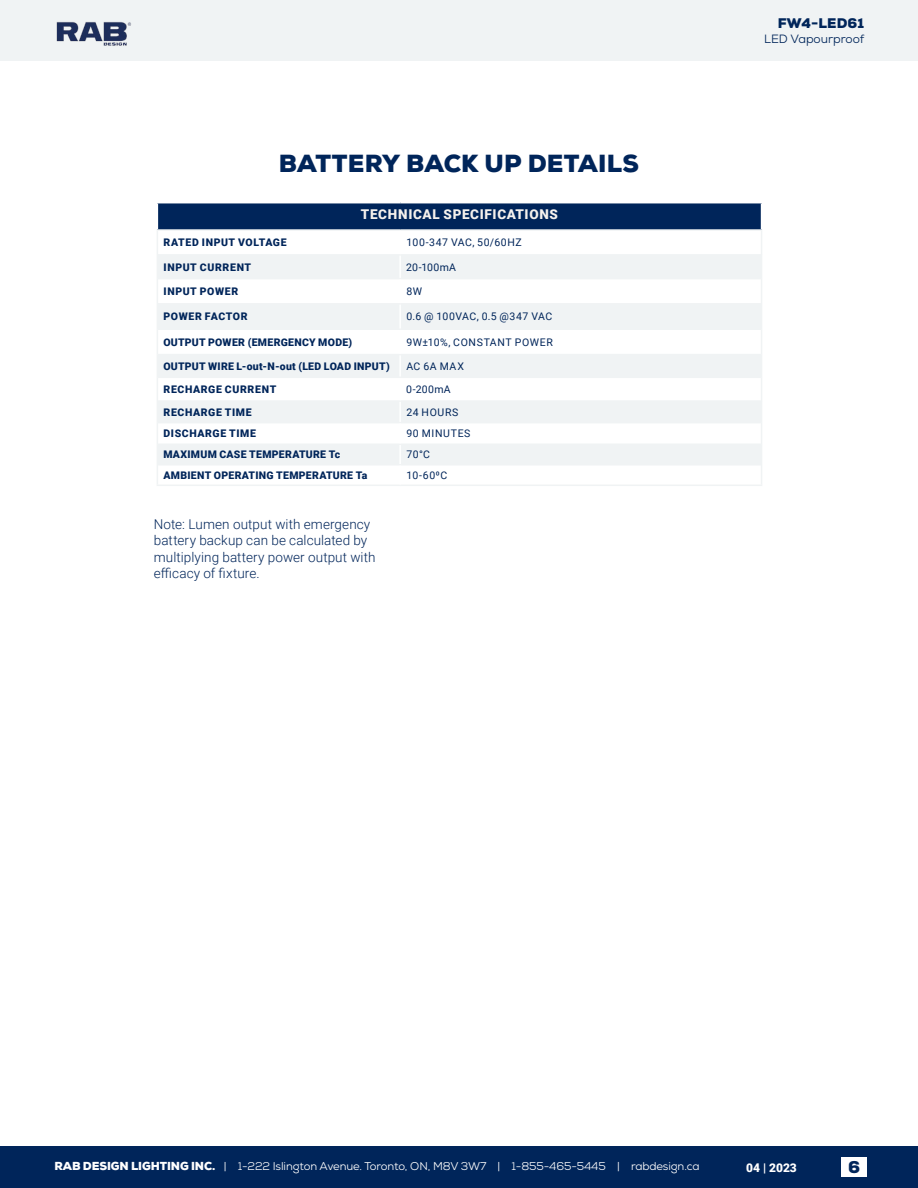
<style>
.page{position:relative;width:918px;height:1188px;background:#fff}
.page>*{position:absolute;margin:0;border:0;box-sizing:border-box;transform-origin:0 0}
.t1{font:900 24px "Nexa";letter-spacing:.005em;color:#00255a}
.t2{font:900 16.5px "Nexa";color:#00255a}
.t3{font:300 13.5px/16.5px "Roboto";letter-spacing:.005em;color:#00255a}
.t4{font:900 13.5px "Roboto";letter-spacing:.05em;color:#f5f1ed}
.t5{font:900 13.5px "Nexa";letter-spacing:.01em;color:#00255a}
.t6{font:12px "Nexa";color:#00255a}
.t7{font:900 12px "Roboto";color:#fff}
.t8{font:11.25px "Nexa";letter-spacing:-.01em;color:#fff}
.t9{font:900 10.5px "Roboto";letter-spacing:.04em;color:#00255a}
.t10{font:10.5px "Roboto";letter-spacing:.06em;color:#00255a}
.t11{font:900 10.5px "Roboto";letter-spacing:.06em;color:#00255a}
.t12{font:900 10.5px "Roboto";letter-spacing:.02em;color:#00255a}
.s1{font-weight:900}
</style>
<div class="page">
<div style="left:0;top:1147px;width:918px;height:41px;background:#00255a"></div>
<div style="left:0;top:0;width:918px;height:60px;background:#f0f3f4"></div>
<img style="left:56px;top:22px;width:75px;height:24px">
<div style="left:841px;top:1158px;width:26px;height:19px;background:#fff"></div>
<div style="left:157px;top:203px;width:605px;height:27px;background:#00255a"></div>
<svg style="left:158px;top:256px;width:603px;height:208px;fill:#f0f3f4"></svg>
<hr style="left:157px;top:229px;width:243px;height:2px;background:#f0f3f4">
<hr style="left:400px;top:229px;width:362px;height:2px;background:#f0f3f4">
<hr style="left:158px;top:254px;width:242px;height:2px;background:#f0f3f4">
<hr style="left:400px;top:254px;width:361px;height:2px;background:#f0f3f4">
<hr style="left:158px;top:278px;width:242px;height:1px;background:#f0f3f4">
<hr style="left:400px;top:278px;width:361px;height:1px;background:#f0f3f4">
<hr style="left:158px;top:303px;width:242px;height:2px;background:#f0f3f4">
<hr style="left:400px;top:303px;width:361px;height:2px;background:#f0f3f4">
<hr style="left:158px;top:328px;width:242px;height:2px;background:#f0f3f4">
<hr style="left:400px;top:328px;width:361px;height:2px;background:#f0f3f4">
<hr style="left:158px;top:354px;width:242px;height:1px;background:#f0f3f4">
<hr style="left:400px;top:354px;width:361px;height:1px;background:#f0f3f4">
<hr style="left:158px;top:377px;width:242px;height:1px;background:#f0f3f4">
<hr style="left:400px;top:377px;width:361px;height:1px;background:#f0f3f4">
<hr style="left:158px;top:400px;width:242px;height:2px;background:#f0f3f4">
<hr style="left:400px;top:400px;width:361px;height:2px;background:#f0f3f4">
<hr style="left:158px;top:422px;width:242px;height:1px;background:#f0f3f4">
<hr style="left:400px;top:422px;width:361px;height:1px;background:#f0f3f4">
<hr style="left:158px;top:444px;width:242px;height:1px;background:#f0f3f4">
<hr style="left:400px;top:444px;width:361px;height:1px;background:#f0f3f4">
<hr style="left:158px;top:464px;width:242px;height:2px;background:#f0f3f4">
<hr style="left:400px;top:464px;width:361px;height:2px;background:#f0f3f4">
<hr style="left:157px;top:485px;width:243px;height:1px;background:#f0f3f4">
<hr style="left:400px;top:485px;width:362px;height:1px;background:#f0f3f4">
<hr style="left:399px;top:256px;width:2px;height:22px;background:#fff">
<hr style="left:399px;top:279px;width:2px;height:24px;background:#fff">
<hr style="left:399px;top:305px;width:2px;height:23px;background:#fff">
<hr style="left:399px;top:330px;width:2px;height:24px;background:#fff">
<hr style="left:399px;top:355px;width:2px;height:22px;background:#fff">
<hr style="left:399px;top:378px;width:2px;height:22px;background:#fff">
<hr style="left:399px;top:402px;width:2px;height:20px;background:#fff">
<hr style="left:399px;top:423px;width:2px;height:21px;background:#fff">
<svg style="left:399px;top:445px;width:2px;height:19px"></svg>
<svg style="left:761px;top:203px;width:1px;height:282px"></svg>
<svg style="left:157px;top:203px;width:1px;height:282px"></svg>
<h1 class="t1" style="left:279px;top:148px;width:362px">BATTERY BACK UP DETAILS</h1>
<p class="t4" style="left:361px;top:205px;width:199px">TECHNICAL SPECIFICATIONS</p>
<p class="t9" style="left:164px;top:235px;width:124px">RATED INPUT VOLTAGE</p>
<p class="t10" style="left:406px;top:235px;width:117px">100-347 VAC, 50/60HZ</p>
<p class="t11" style="left:164px;top:260px;width:89px">INPUT CURRENT</p>
<p class="t10" style="left:406px;top:260px;width:51px">20-100mA</p>
<p class="t9" style="left:164px;top:284px;width:76px">INPUT POWER</p>
<p class="t10" style="left:406px;top:284px;width:17px">8W</p>
<p class="t9" style="left:164px;top:309px;width:86px">POWER FACTOR</p>
<p class="t10" style="left:406px;top:309px;width:147px">0.6 @ 100VAC, 0.5 @347 VAC</p>
<p class="t9" style="left:163px;top:335px;width:190px">OUTPUT POWER (EMERGENCY MODE)</p>
<p class="t10" style="left:406px;top:335px;width:148px">9W±10%, CONSTANT POWER</p>
<p class="t12" style="left:163px;top:359px;width:228px">OUTPUT WIRE L-out-N-out (LED LOAD INPUT)</p>
<p class="t10" style="left:406px;top:359px;width:59px">AC 6A MAX</p>
<p class="t11" style="left:164px;top:382px;width:114px">RECHARGE CURRENT</p>
<p class="t10" style="left:406px;top:382px;width:46px">0-200mA</p>
<p class="t11" style="left:164px;top:405px;width:90px">RECHARGE TIME</p>
<p class="t10" style="left:406px;top:405px;width:54px">24 HOURS</p>
<p class="t11" style="left:164px;top:426px;width:94px">DISCHARGE TIME</p>
<p class="t10" style="left:406px;top:426px;width:66px">90 MINUTES</p>
<p class="t9" style="left:163px;top:447px;width:178px">MAXIMUM CASE TEMPERATURE Tc</p>
<p class="t10" style="left:406px;top:447px;width:25px">70°C</p>
<p class="t9" style="left:163px;top:468px;width:205px">AMBIENT OPERATING TEMPERATURE Ta</p>
<p class="t10" style="left:406px;top:468px;width:42px">10-600C</p>
<p class="t3" style="left:154px;top:515px;width:223px">Note: Lumen output with emergency battery backup can be calculated by multiplying battery power output with efficacy of fixture.</p>
<p class="t5" style="left:778px;top:14px;width:88px">FW4-LED61</p>
<p class="t6" style="left:764px;top:31px;width:102px">LED Vapourproof</p>
<p class="t8" style="left:54px;top:1159px;width:647px"><span class="s1">RAB DESIGN LIGHTING INC.</span> | 1-222 Islington Avenue. Toronto, ON, M8V 3W7 | 1-855-465-5445 | rabdesign.ca</p>
<p class="t7" style="left:746px;top:1159px;width:52px">04 | 2023</p>
<h2 class="t2" style="left:848px;top:1156px;width:13px">6</h2>
</div>
